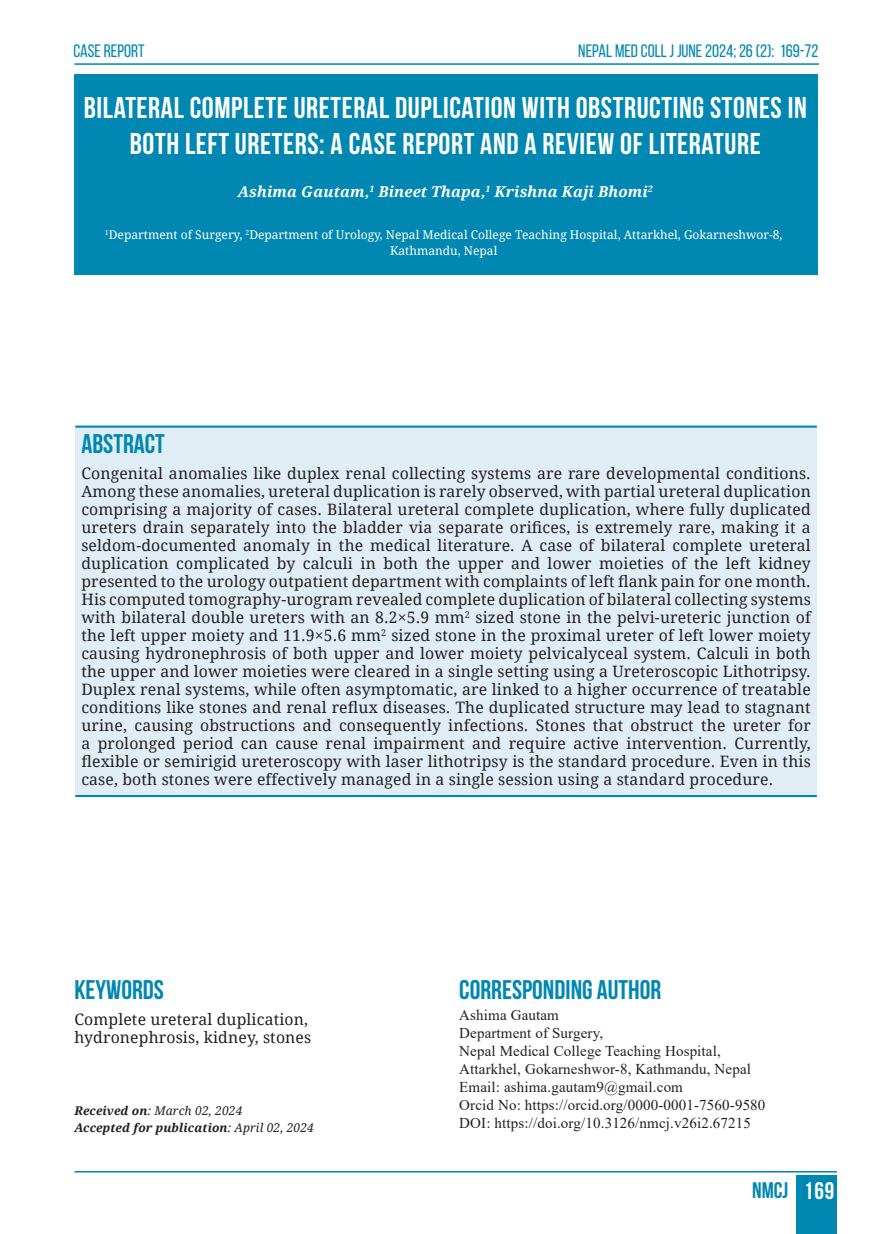
<style>
.page{position:relative;width:893px;height:1234px;background:#fff}
.page>*{position:absolute;margin:0;border:0;box-sizing:border-box;transform-origin:0 0}
.MAIN_TEXT_PARA{font:700 30px/36px "Bebas Neue";letter-spacing:.02em;color:#fff;text-align:center}
.subhead{font:700 27px "Bebas Neue";color:#0087b2}
.t1{font:700 22.5px "Bebas Neue";color:#0087b2}
.t2{font:18px "Bebas Neue";color:#0087b2}
.MAIN_TEXT_PARA-2{font:15.75px/18px "Droid Serif";letter-spacing:.01em;color:#231f20;text-align:justify}
.t3{font:15px "Times New Roman";letter-spacing:.01em;color:#231f20}
.MAIN_TEXT_PARA-3{font:italic 700 15px "Droid Serif";letter-spacing:.01em;color:#fff}
.t4{font:12px/16.5px "Droid Serif";color:#fff;text-align:center}
.t5{font:italic 700 12px "Droid Serif";letter-spacing:.01em;color:#231f20}
.t6{font:italic 12px "Droid Serif";letter-spacing:.01em;color:#231f20}
.s1{font-weight:700}
.s2{font-weight:400}
.s3{font-size:24px;color:#fff}
</style>
<div class="page">
<div style="left:796px;top:1174px;width:41px;height:59px;background:#0087b2"></div>
<hr style="left:74px;top:1170px;width:763px;height:2px;background:#0087b2">
<hr style="left:74px;top:63px;width:745px;height:2px;background:#0087b2">
<div style="left:74px;top:74px;width:744px;height:201px;background:#0087b2"></div>
<div style="left:75px;top:426px;width:742px;height:369px;background:#e1edf4"></div>
<hr style="left:75px;top:425px;width:742px;height:2px;background:#0087b2">
<hr style="left:75px;top:794px;width:742px;height:2px;background:#0087b2">
<p class="t2" style="left:73px;top:41px;width:73px">CASE REPORT</p>
<p class="t2" style="left:578px;top:41px;width:242px">NEPAL MED COLL J JUNE 2024; 26 (2): 169-72</p>
<p class="MAIN_TEXT_PARA" style="left:84px;top:89px;width:724px">BILATERAL COMPLETE URETERAL DUPLICATION WITH OBSTRUCTING STONES IN<br>BOTH LEFT URETERS: A CASE REPORT AND A REVIEW OF LITERATURE</p>
<p class="MAIN_TEXT_PARA-3" style="left:238px;top:181px;width:417px">Ashima Gautam,<sup>1</sup> Bineet Thapa,<sup>1</sup> Krishna Kaji Bhomi<sup>2</sup></p>
<p class="t4" style="left:105px;top:226px;width:679px"><sup>1</sup>Department of Surgery, <sup>2</sup>Department of Urology, Nepal Medical College Teaching Hospital, Attarkhel, Gokarneshwor-8,<br>Kathmandu, Nepal</p>
<p class="subhead" style="left:81px;top:428px;width:85px">ABSTRACT</p>
<p class="MAIN_TEXT_PARA-2" style="left:81px;top:464px;width:731px">Congenital anomalies like duplex renal collecting systems are rare developmental conditions.<br>Among these anomalies, ureteral duplication is rarely observed, with partial ureteral duplication comprising a majority of cases. Bilateral ureteral complete duplication, where fully duplicated ureters drain separately into the bladder via separate orifices, is extremely rare, making it a seldom-documented anomaly in the medical literature. A case of bilateral complete ureteral duplication complicated by calculi in both the upper and lower moieties of the left kidney presented to the urology outpatient department with complaints of left flank pain for one month.<br>His computed tomography-urogram revealed complete duplication of bilateral collecting systems with bilateral double ureters with an 8.2×5.9 mm<sup>2</sup> sized stone in the pelvi-ureteric junction of the left upper moiety and 11.9×5.6 mm<sup>2</sup> sized stone in the proximal ureter of left lower moiety causing hydronephrosis of both upper and lower moiety pelvicalyceal system. Calculi in both the upper and lower moieties were cleared in a single setting using a Ureteroscopic Lithotripsy.<br>Duplex renal systems, while often asymptomatic, are linked to a higher occurrence of treatable conditions like stones and renal reflux diseases. The duplicated structure may lead to stagnant urine, causing obstructions and consequently infections. Stones that obstruct the ureter for a prolonged period can cause renal impairment and require active intervention. Currently, flexible or semirigid ureteroscopy with laser lithotripsy is the standard procedure. Even in this case, both stones were effectively managed in a single session using a standard procedure.</p>
<p class="subhead" style="left:74px;top:974px;width:91px">KEYWORDS</p>
<p class="MAIN_TEXT_PARA-2" style="left:74px;top:1009px;width:238px">Complete ureteral duplication, hydronephrosis, kidney, stones</p>
<p class="t6" style="left:74px;top:1102px;width:169px"><span class="s1">Received on</span>: March 02, 2024</p>
<p class="t5" style="left:74px;top:1118px;width:241px">Accepted for publication<span class="s2">: April 02, 2024</span></p>
<p class="subhead" style="left:459px;top:974px;width:204px">CORRESPONDING AUTHOR</p>
<p class="t3" style="left:459px;top:1003px;width:101px">Ashima Gautam</p>
<p class="t3" style="left:459px;top:1021px;width:145px">Department of Surgery,</p>
<p class="t3" style="left:459px;top:1039px;width:263px">Nepal Medical College Teaching Hospital,</p>
<p class="t3" style="left:459px;top:1057px;width:293px">Attarkhel, Gokarneshwor-8, Kathmandu, Nepal</p>
<p class="t3" style="left:459px;top:1075px;width:225px">Email: ashima.gautam9@gmail.com</p>
<p class="t3" style="left:459px;top:1093px;width:308px">Orcid No: https://orcid.org/0000-0001-7560-9580</p>
<p class="t3" style="left:459px;top:1111px;width:293px">DOI: https://doi.org/10.3126/nmcj.v26i2.67215</p>
<h3 class="t1" style="left:752px;top:1177px;width:84px">NMCJ <span class="s3">169</span></h3>
</div>
